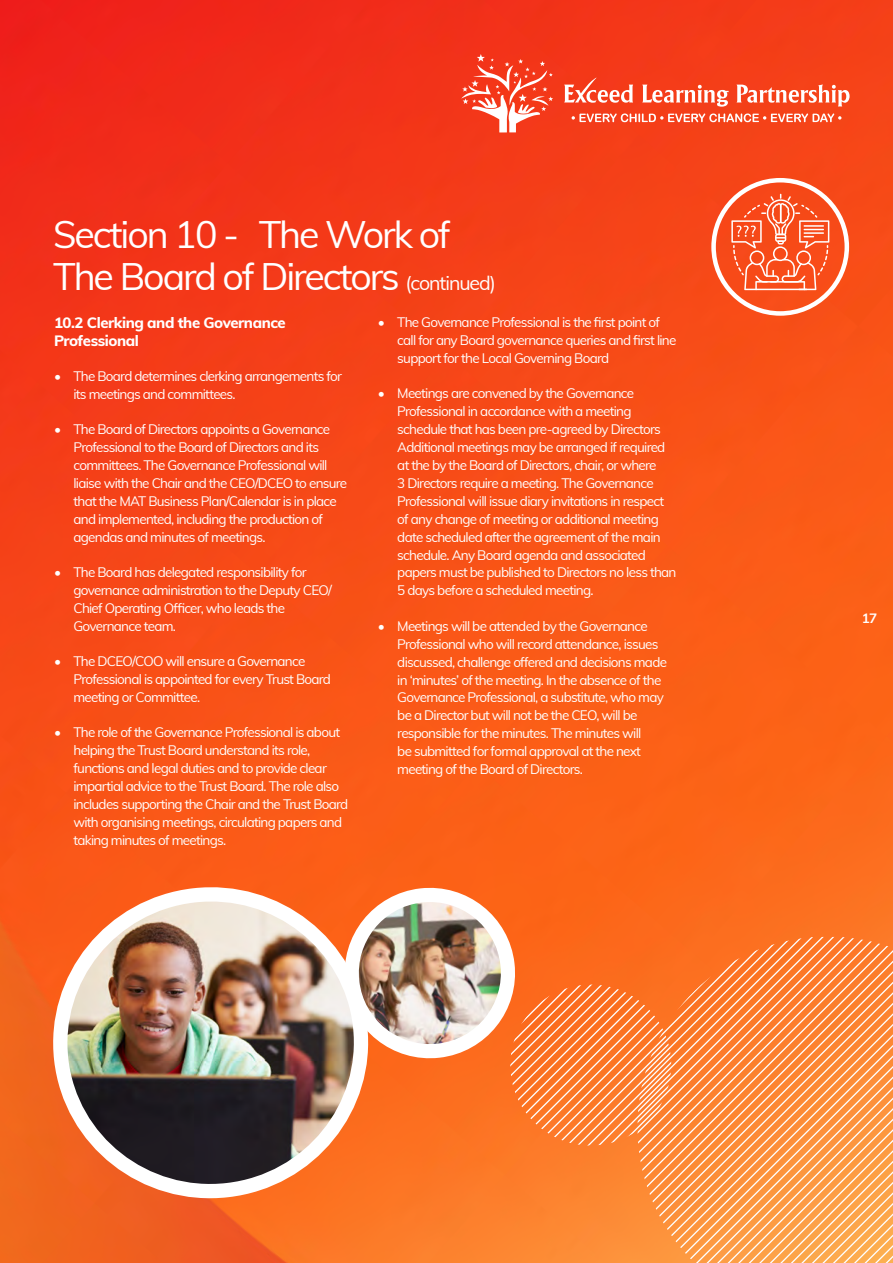
<style>
.page{position:relative;width:893px;height:1263px;background:#fff}
.page>*{position:absolute;margin:0;border:0;box-sizing:border-box;transform-origin:0 0}
.t1{font:37.5px/42px "Muli";letter-spacing:-.055em;color:#fff}
.t2{font:800 15px/18px "Muli";letter-spacing:-.03em;color:#fff}
.t3{font:13.5px/18px "Muli";letter-spacing:-.055em;color:#fff}
.t4{font:700 13.5px "Muli";color:#fff}
.s1{font-size:19.5px}
</style>
<div class="page">
<img style="left:0;top:0;width:893px;height:1263px">
<svg style="left:638px;top:937px;width:255px;height:326px;background:#fc9b54"></svg>
<svg style="left:642px;top:85px;width:87px;height:22px"></svg>
<svg style="left:736px;top:84px;width:113px;height:22px"></svg>
<svg style="left:572px;top:113px;width:269px;height:9px"></svg>
<svg style="left:564px;top:78px;width:69px;height:25px"></svg>
<svg style="left:461px;top:54px;width:92px;height:78px;background:#f56048"></svg>
<img style="left:36px;top:870px;width:349px;height:336px">
<svg style="left:332px;top:875px;width:339px;height:270px;background:#ee8c54"></svg>
<svg style="left:711px;top:178px;width:138px;height:138px;background:#f86b42"></svg>
<h1 class="t1" style="left:53px;top:211px;width:444px">Section 10 - The Work of<br>The Board of Directors <span class="s1">(continued)</span></h1>
<p class="t2" style="left:54px;top:313px;width:233px">10.2 Clerking and the Governance<br>Professional</p>
<p class="t3" style="left:73px;top:367px;width:270px;text-indent:-19px">• The Board determines clerking arrangements for its meetings and committees.</p>
<p class="t3" style="left:73px;top:420px;width:275px;text-indent:-19px">• The Board of Directors appoints a Governance Professional to the Board of Directors and its committees. The Governance Professional will liaise with the Chair and the CEO/DCEO to ensure that the MAT Business Plan/Calendar is in place and implemented, including the production of agendas and minutes of meetings.</p>
<p class="t3" style="left:73px;top:563px;width:260px;text-indent:-19px">• The Board has delegated responsibility for governance administration to the Deputy CEO/ Chief Operating Officer, who leads the Governance team.</p>
<p class="t3" style="left:73px;top:652px;width:259px;text-indent:-19px">• The DCEO/COO will ensure a Governance<br>Professional is appointed for every Trust Board meeting or Committee.</p>
<p class="t3" style="left:73px;top:723px;width:276px;text-indent:-19px">• The role of the Governance Professional is about helping the Trust Board understand its role, functions and legal duties and to provide clear impartial advice to the Trust Board. The role also includes supporting the Chair and the Trust Board with organising meetings, circulating papers and taking minutes of meetings.</p>
<p class="t3" style="left:397px;top:312px;width:281px;text-indent:-19px">• The Governance Professional is the first point of call for any Board governance queries and first line support for the Local Governing Board</p>
<p class="t3" style="left:397px;top:383px;width:281px;text-indent:-19px">• Meetings are convened by the Governance Professional in accordance with a meeting schedule that has been pre-agreed by Directors Additional meetings may be arranged if required at the by the Board of Directors, chair, or where<br>3 Directors require a meeting. The Governance Professional will issue diary invitations in respect of any change of meeting or additional meeting date scheduled after the agreement of the main schedule. Any Board agenda and associated papers must be published to Directors no less than 5 days before a scheduled meeting.</p>
<p class="t3" style="left:397px;top:616px;width:271px;text-indent:-19px">• Meetings will be attended by the Governance Professional who will record attendance, issues discussed, challenge offered and decisions made in ‘minutes’ of the meeting. In the absence of the Governance Professional, a substitute, who may be a Director but will not be the CEO, will be responsible for the minutes. The minutes will<br>be submitted for formal approval at the next meeting of the Board of Directors.</p>
<p class="t4" style="left:862px;top:608px;width:17px">17</p>
</div>
